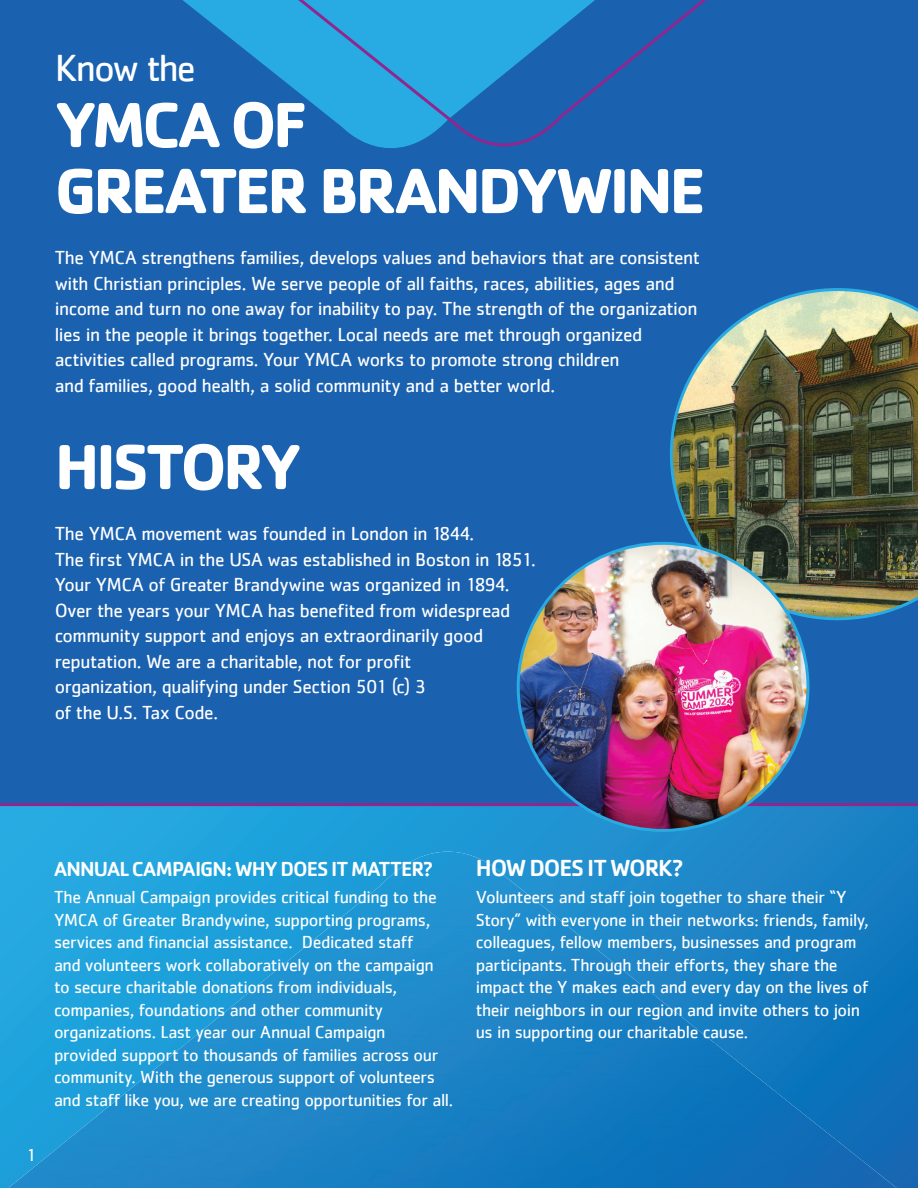
<style>
.page{position:relative;width:918px;height:1188px;background:#fff}
.page>*{position:absolute;margin:0;border:0;box-sizing:border-box;transform-origin:0 0}
.t1{font:700 66px/66px "Cachet";letter-spacing:-.055em;color:#fff}
.t2{font:39px "Cachet";letter-spacing:-.05em;color:#fff}
.t3{font:500 24px "Cachet";letter-spacing:-.05em;color:#fff}
.t4{font:500 21px "Cachet";letter-spacing:-.045em;color:#fff}
.t5{font:19.5px/25.5px "Cachet";letter-spacing:-.025em;color:#fff}
.t6{font:18px/22.5px "Cachet";letter-spacing:-.025em;color:#fff}
</style>
<div class="page">
<div style="left:0;top:0;width:918px;height:805px;background:#1a61af"></div>
<svg style="left:0;top:806px;width:918px;height:382px;background:#1b91d0"></svg>
<svg style="left:183px;top:0;width:524px;height:148px"></svg>
<img style="left:8px;top:1139px;width:889px;height:49px">
<img style="left:67px;top:1092px;width:770px;height:48px">
<img style="left:126px;top:1043px;width:651px;height:50px">
<img style="left:185px;top:995px;width:531px;height:49px">
<img style="left:244px;top:947px;width:412px;height:49px">
<img style="left:303px;top:899px;width:292px;height:49px">
<div style="left:362px;top:852px;width:173px;height:48px;background:#1f96d3"></div>
<hr style="left:0;top:803px;width:918px;height:3px;background:#90278e">
<img style="left:670px;top:288px;width:248px;height:332px">
<img style="left:518px;top:543px;width:290px;height:287px">
<h2 class="t2" style="left:55px;top:45px;width:143px">Know the</h2>
<h1 class="t1" style="left:55px;top:90px;width:653px">YMCA OF<br>GREATER BRANDYWINE</h1>
<p class="t5" style="left:55px;top:245px;width:647px">The YMCA strengthens families, develops values and behaviors that are consistent with Christian principles. We serve people of all faiths, races, abilities, ages and income and turn no one away for inability to pay. The strength of the organization lies in the people it brings together. Local needs are met through organized activities called programs. Your YMCA works to promote strong children<br>and families, good health, a solid community and a better world.</p>
<h1 class="t1" style="left:55px;top:432px;width:248px">HISTORY</h1>
<p class="t5" style="left:55px;top:521px;width:483px">The YMCA movement was founded in London in 1844.<br>The first YMCA in the USA was established in Boston in 1851.<br>Your YMCA of Greater Brandywine was organized in 1894.<br>Over the years your YMCA has benefited from widespread community support and enjoys an extraordinarily good reputation. We are a charitable, not for profit<br>organization, qualifying under Section 501 (c) 3<br>of the U.S. Tax Code.</p>
<p class="t6" style="left:26px;top:1143px;width:12px">1</p>
<p class="t4" style="left:54px;top:856px;width:381px">ANNUAL CAMPAIGN: WHY DOES IT MATTER?</p>
<p class="t6" style="left:54px;top:886px;width:401px">The Annual Campaign provides critical funding to the YMCA of Greater Brandywine, supporting programs, services and financial assistance. Dedicated staff<br>and volunteers work collaboratively on the campaign to secure charitable donations from individuals, companies, foundations and other community organizations. Last year our Annual Campaign provided support to thousands of families across our community. With the generous support of volunteers and staff like you, we are creating opportunities for all.</p>
<h3 class="t3" style="left:476px;top:854px;width:210px">HOW DOES IT WORK?</h3>
<p class="t6" style="left:476px;top:886px;width:394px">Volunteers and staff join together to share their “Y Story” with everyone in their networks: friends, family, colleagues, fellow members, businesses and program participants. Through their efforts, they share the impact the Y makes each and every day on the lives of their neighbors in our region and invite others to join us in supporting our charitable cause.</p>
</div>
